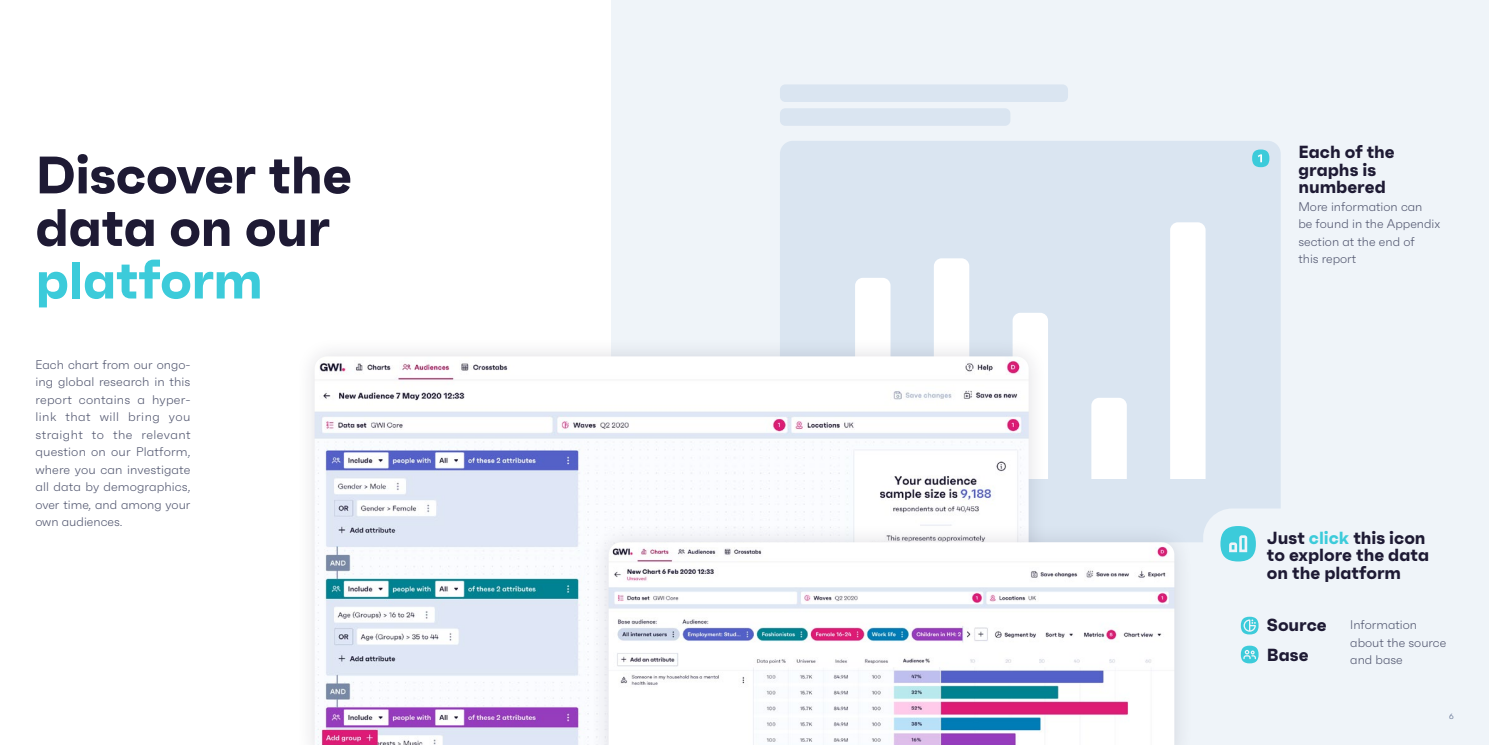
<style>
.page{position:relative;width:1489px;height:745px;background:#fff}
.page>*{position:absolute;margin:0;border:0;box-sizing:border-box;transform-origin:0 0}
.t1{font:700 52.5px/52.5px "Faktum";letter-spacing:-.01em;color:#1e1a34}
.t2{font:700 52.5px "Faktum";letter-spacing:-.005em;color:#3ccbda}
.t3{font:700 17.5px/17.5px "Faktum";color:#1e1a34}
.t4{font:300 12.5px/17.5px "Faktum";color:#4f546d}
.t5{font:300 7.5px "Faktum";color:#808da7}
.s1{color:#3ccbda}
</style>
<div class="page">
<div style="left:611px;top:0;width:877px;height:744px;background:#eff4f9"></div>
<div style="left:780px;top:141px;width:500px;height:401px;background:#dae5f1;border-radius:13px"></div>
<svg style="left:1012px;top:313px;width:35px;height:23px"></svg>
<div style="left:1091px;top:398px;width:35px;height:80px;background:#fff"></div>
<div style="left:934px;top:258px;width:35px;height:78px;background:#fff"></div>
<div style="left:855px;top:278px;width:35px;height:58px;background:#fff"></div>
<div style="left:1170px;top:222px;width:35px;height:256px;background:#fff"></div>
<div style="left:295px;top:336px;width:753px;height:408px;background:#1e1a34;opacity:.15"></div>
<img style="left:314px;top:356px;width:714px;height:388px">
<div style="left:780px;top:84px;width:287px;height:18px;background:#dae5f1;border-radius:5px"></div>
<div style="left:780px;top:108px;width:230px;height:18px;background:#dae5f1;border-radius:5px"></div>
<div style="left:1251px;top:149px;width:18px;height:18px;background:#3ccbda;border-radius:50%"></div>
<svg style="left:1257px;top:154px;width:4px;height:8px"></svg>
<div style="left:588px;top:522px;width:605px;height:222px;background:#1e1a34;opacity:.15"></div>
<img style="left:608px;top:542px;width:566px;height:202px">
<svg style="left:1240px;top:616px;width:18px;height:18px"></svg>
<svg style="left:1240px;top:645px;width:18px;height:18px"></svg>
<svg style="left:1203px;top:509px;width:77px;height:53px"></svg>
<h1 class="t1" style="left:36px;top:147px;width:318px">Discover the data on our</h1>
<h1 class="t2" style="left:36px;top:246px;width:229px">platform</h1>
<p class="t4" style="left:35px;top:355px;width:157px;text-align:justify">Each chart from our ongo&shy;ing global research in this report contains a hyper&shy;link that will bring you straight to the relevant question on our Platform, where you can investigate all data by demographics, over time, and among your own audiences.</p>
<h2 class="t3" style="left:1298px;top:143px;width:98px">Each of the graphs is numbered</h2>
<p class="t4" style="left:1298px;top:198px;width:143px">More information can<br>be found in the Appendix section at the end of<br>this report</p>
<h2 class="t3" style="left:1266px;top:528px;width:164px">Just <span class="s1">click</span> this icon to explore the data on the platform</h2>
<h2 class="t3" style="left:1266px;top:609px;width:61px;line-height:30px">Source<br>Base</h2>
<p class="t4" style="left:1349px;top:615px;width:97px">Information about the source and base</p>
<p class="t5" style="left:1448px;top:711px;width:6px">6</p>
</div>
